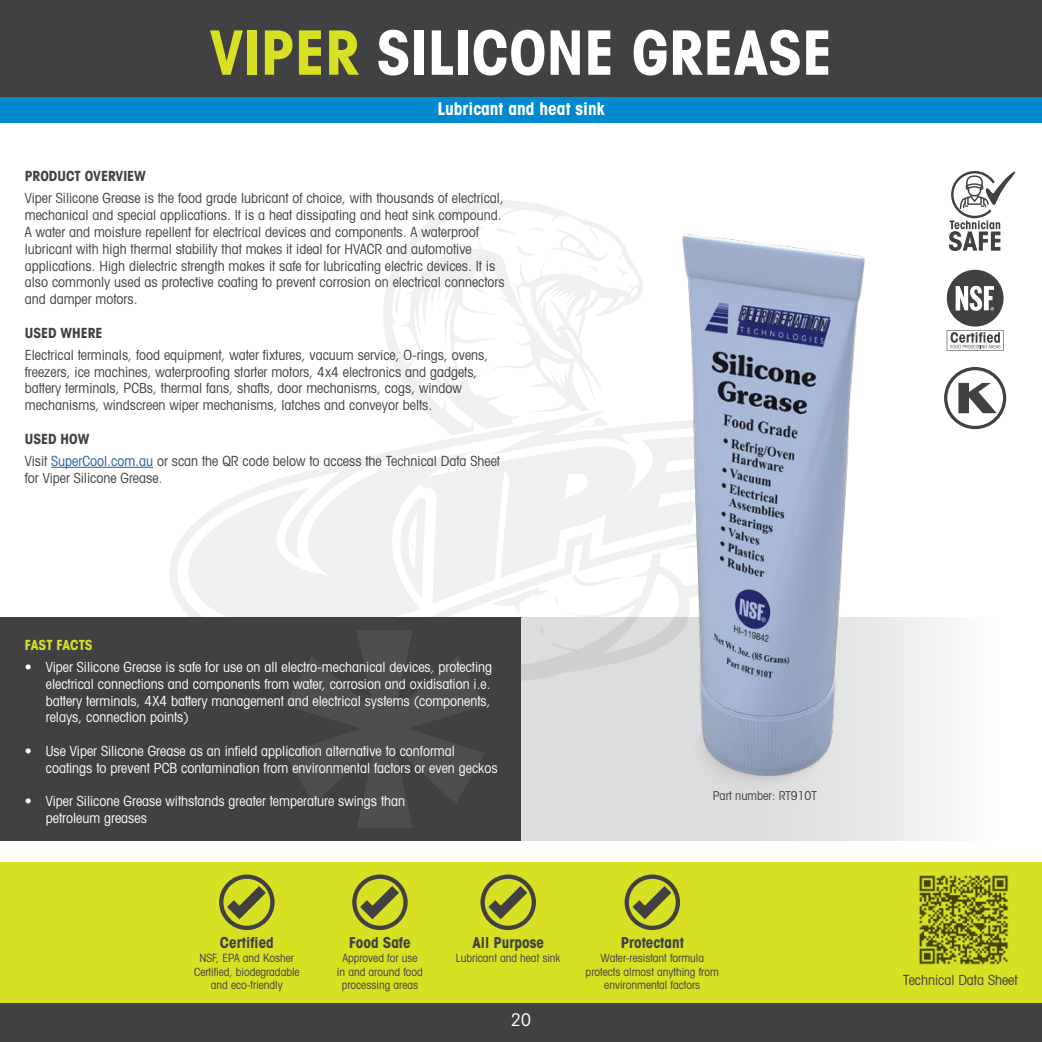
<style>
.page{position:relative;width:1042px;height:1042px;background:#fff}
.page>*{position:absolute;margin:0;border:0;box-sizing:border-box;transform-origin:0 0}
.t1{font:700 condensed 61.25px "Avant Garde";color:#fff}
.t2{font:700 condensed 17.5px "Avant Garde";color:#fff}
.t3{font:condensed 17.5px "Avant Garde";color:#fff}
.t4{font:700 condensed 15.22px "Avant Garde";color:#414042}
.t5{font:condensed 14px/16.8px "Avant Garde";color:#414042}
.t6{font:condensed 14px/16.8px "Avant Garde";color:#fff}
.t7{font:700 condensed 14px "Avant Garde";color:#414042}
.t8{font:700 condensed 14px "Avant Garde";color:#d7e023}
.t9{font:condensed 12.25px "Avant Garde";color:#414042}
.t10{font:condensed 11.38px/13.7px "Avant Garde";color:#414042;text-align:center}
.s1{color:#d7e023}
.s2{font-weight:700}
.s3{color:#215e9e}
</style>
<div class="page">
<svg style="left:0;top:862px;width:25px;height:1px"></svg>
<svg style="left:383px;top:200px;width:215px;height:210px"></svg>
<svg style="left:169px;top:410px;width:429px;height:208px"></svg>
<svg style="left:574px;top:417px;width:24px;height:12px"></svg>
<svg style="left:415px;top:248px;width:12px;height:12px"></svg>
<svg style="left:496px;top:227px;width:102px;height:46px"></svg>
<svg style="left:433px;top:220px;width:53px;height:22px"></svg>
<svg style="left:395px;top:281px;width:9px;height:32px"></svg>
<svg style="left:188px;top:435px;width:410px;height:183px;fill:#eff0f0"></svg>
<svg style="left:400px;top:498px;width:26px;height:100px"></svg>
<svg style="left:521px;top:618px;width:426px;height:223px;fill:#dcddde"></svg>
<div style="left:0;top:618px;width:521px;height:223px;background:#414042"></div>
<div style="left:0;top:863px;width:1042px;height:179px;background:#d7e023"></div>
<div style="left:0;top:0;width:1042px;height:123px;background:#414042"></div>
<div style="left:0;top:97px;width:1042px;height:26px;background:#0089cf"></div>
<div style="left:0;top:1004px;width:1042px;height:38px;background:#414042"></div>
<svg style="left:285px;top:630px;width:199px;height:198px"></svg>
<hr style="left:51px;top:467px;width:102px;height:1px;background:#215e9e">
<img style="left:598px;top:224px;width:316px;height:617px">
<svg style="left:219px;top:874px;width:56px;height:56px"></svg>
<svg style="left:480px;top:874px;width:56px;height:56px"></svg>
<svg style="left:352px;top:874px;width:56px;height:56px"></svg>
<svg style="left:624px;top:874px;width:56px;height:56px"></svg>
<svg style="left:949px;top:171px;width:67px;height:80px"></svg>
<svg style="left:946px;top:270px;width:57px;height:81px"></svg>
<svg style="left:958px;top:383px;width:39px;height:30px"></svg>
<div style="left:944px;top:367px;width:62px;height:62px;border:3px solid #414042;border-radius:50%"></div>
<img style="left:919px;top:875px;width:90px;height:90px">
<h1 class="t1" style="left:209px;top:30px;width:624px"><span class="s1">VIPER</span> SILICONE GREASE</h1>
<p class="t2" style="left:437px;top:103px;width:169px">Lubricant and heat sink</p>
<p class="t7" style="left:25px;top:171px;width:123px">PRODUCT OVERVIEW</p>
<p class="t5" style="left:25px;top:191px;width:481px">Viper Silicone Grease is the food grade lubricant of choice, with thousands of electrical, mechanical and special applications. It is a heat dissipating and heat sink compound.<br>A water and moisture repellent for electrical devices and components. A waterproof lubricant with high thermal stability that makes it ideal for HVACR and automotive applications. High dielectric strength makes it safe for lubricating electric devices. It is also commonly used as protective coating to prevent corrosion on electrical connectors and damper motors.</p>
<p class="t7" style="left:25px;top:327px;width:79px">USED WHERE</p>
<p class="t5" style="left:25px;top:348px;width:465px">Electrical terminals, food equipment, water fixtures, vacuum service, O-rings, ovens, freezers, ice machines, waterproofing starter motors, 4x4 electronics and gadgets, battery terminals, PCBs, thermal fans, shafts, door mechanisms, cogs, window mechanisms, windscreen wiper mechanisms, latches and conveyor belts.</p>
<p class="t5" style="left:25px;top:429px;width:477px;line-height:22.1px"><span class="s2">USED HOW<br></span>Visit <span class="s3">SuperCool.com.au</span> or scan the QR code below to access the Technical Data Sheet</p>
<p class="t5" style="left:25px;top:470px;width:139px">for Viper Silicone Grease.</p>
<p class="t8" style="left:25px;top:639px;width:69px">FAST FACTS</p>
<p class="t6" style="left:46px;top:660px;width:448px;text-align:justify;text-indent:-21px">• Viper Silicone Grease is safe for use on all electro-mechanical devices, protecting electrical connections and components from water, corrosion and oxidisation i.e. battery terminals, 4X4 battery management and electrical systems (components, relays, connection points)</p>
<p class="t6" style="left:46px;top:744px;width:453px;text-indent:-21px">• Use Viper Silicone Grease as an infield application alternative to conformal coatings to prevent PCB contamination from environmental factors or even geckos</p>
<p class="t6" style="left:46px;top:794px;width:361px;text-indent:-21px">• Viper Silicone Grease withstands greater temperature swings than petroleum greases</p>
<p class="t9" style="left:713px;top:790px;width:105px">Part number: RT910T</p>
<p class="t4" style="left:220px;top:937px;width:55px">Certified</p>
<p class="t10" style="left:194px;top:952px;width:107px">NSF, EPA and Kosher<br>Certified, biodegradable and eco-friendly</p>
<p class="t4" style="left:349px;top:937px;width:63px">Food Safe</p>
<p class="t10" style="left:337px;top:952px;width:87px">Approved for use in and around food processing areas</p>
<p class="t4" style="left:472px;top:937px;width:73px">All Purpose</p>
<p class="t10" style="left:456px;top:952px;width:106px">Lubricant and heat sink</p>
<p class="t3" style="left:511px;top:1013px;width:21px">20</p>
<p class="t4" style="left:621px;top:937px;width:65px">Protectant</p>
<p class="t10" style="left:585px;top:952px;width:135px">Water-resistant formula protects almost anything from environmental factors</p>
<p class="t5" style="left:903px;top:973px;width:116px">Technical Data Sheet</p>
</div>
